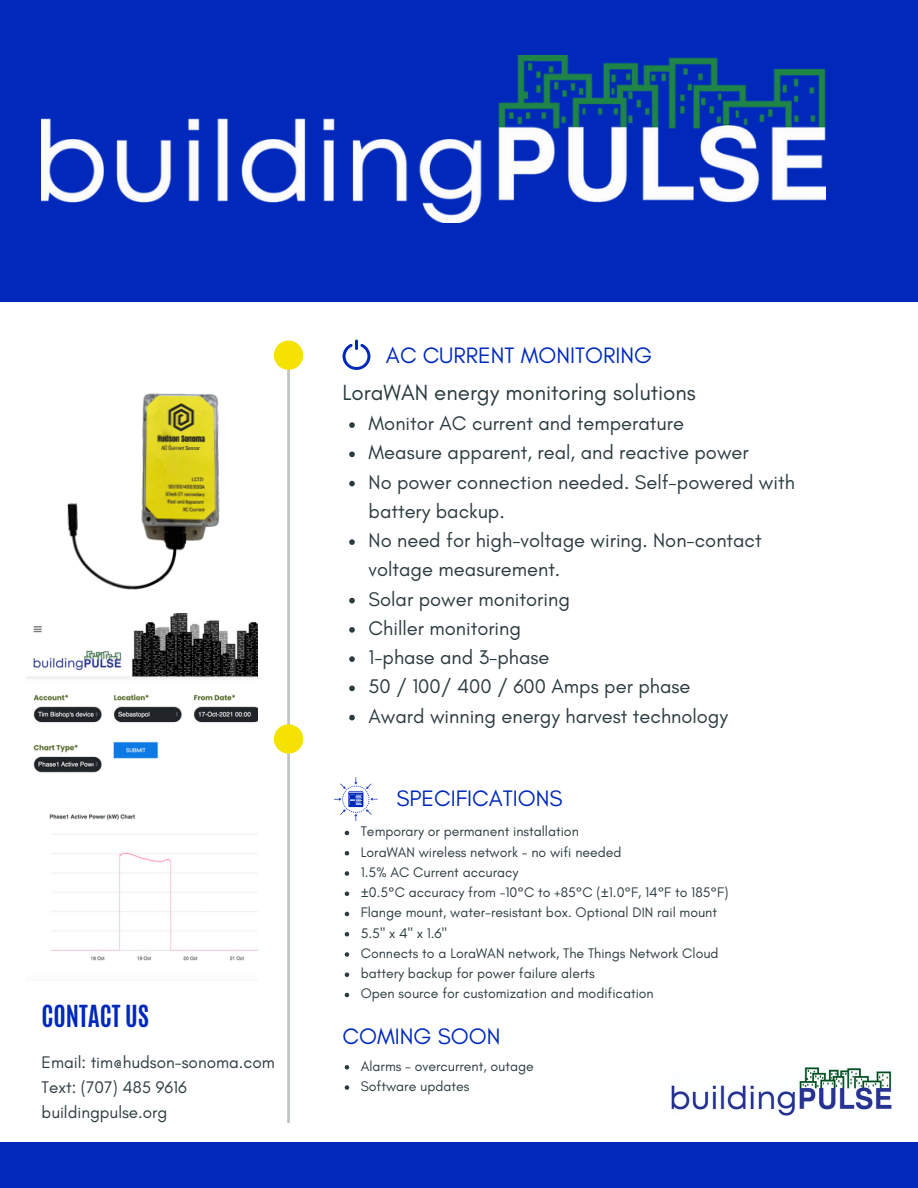
<style>
.page{position:relative;width:918px;height:1188px;background:#fff}
.page>*{position:absolute;margin:0;border:0;box-sizing:border-box;transform-origin:0 0}
.t1{font:700 25.35px "Antonio";color:#0029bb}
.t2{font:22.8px "Glacial Indifference";color:#0029bb}
.t3{font:22.35px "Glacial Indifference";color:#2c3b40}
.t4{font:20.1px/29.2px "Glacial Indifference";color:#2c3b40}
.t5{font:17.1px "Glacial Indifference";color:#2c3b40}
.t6{font:14.1px "Glacial Indifference";color:#2c3b40}
.s1{font-family:"Noto Sans"}
</style>
<div class="page">
<div style="left:0;top:0;width:918px;height:302px;background:#0029bb"></div>
<div style="left:0;top:1142px;width:918px;height:46px;background:#0029bb"></div>
<svg style="left:274px;top:341px;width:29px;height:782px"></svg>
<img style="left:671px;top:1067px;width:221px;height:49px">
<img style="left:42px;top:55px;width:784px;height:168px">
<img style="left:67px;top:393px;width:153px;height:197px">
<svg style="left:334px;top:777px;width:44px;height:44px"></svg>
<svg style="left:343px;top:340px;width:27px;height:30px"></svg>
<svg style="left:345px;top:831px;width:4px;height:4px"></svg>
<svg style="left:345px;top:851px;width:4px;height:4px"></svg>
<svg style="left:345px;top:871px;width:4px;height:5px"></svg>
<svg style="left:345px;top:891px;width:4px;height:5px"></svg>
<svg style="left:345px;top:912px;width:4px;height:4px"></svg>
<svg style="left:345px;top:932px;width:4px;height:4px"></svg>
<svg style="left:345px;top:952px;width:4px;height:5px"></svg>
<svg style="left:345px;top:972px;width:4px;height:5px"></svg>
<svg style="left:345px;top:993px;width:4px;height:4px"></svg>
<svg style="left:345px;top:1065px;width:4px;height:5px"></svg>
<svg style="left:345px;top:1085px;width:4px;height:5px"></svg>
<svg style="left:349px;top:422px;width:6px;height:6px"></svg>
<svg style="left:349px;top:452px;width:6px;height:5px"></svg>
<svg style="left:349px;top:481px;width:6px;height:5px"></svg>
<svg style="left:349px;top:539px;width:6px;height:6px"></svg>
<svg style="left:349px;top:598px;width:6px;height:5px"></svg>
<svg style="left:349px;top:627px;width:6px;height:6px"></svg>
<svg style="left:349px;top:656px;width:6px;height:6px"></svg>
<svg style="left:349px;top:686px;width:6px;height:5px"></svg>
<svg style="left:349px;top:715px;width:6px;height:5px"></svg>
<img style="left:27px;top:613px;width:230px;height:348px">
<p class="t1" style="left:42px;top:998px;width:109px">CONTACT US</p>
<p class="t5" style="left:42px;top:1052px;width:235px">Email: tim@hudson-sonoma.com</p>
<p class="t5" style="left:42px;top:1077px;width:147px">Text: (707) 485 9616</p>
<p class="t5" style="left:42px;top:1102px;width:127px">buildingpulse.org</p>
<p class="t2" style="left:386px;top:342px;width:268px">AC CURRENT MONITORING</p>
<p class="t3" style="left:342px;top:379px;width:355px">LoraWAN energy monitoring solutions</p>
<p class="t4" style="left:369px;top:409px;width:317px">Monitor AC current and temperature</p>
<p class="t4" style="left:369px;top:438px;width:382px">Measure apparent, real, and reactive power</p>
<p class="t4" style="left:369px;top:467px;width:428px">No power connection needed. Self-powered with battery backup.</p>
<p class="t4" style="left:369px;top:526px;width:395px">No need for high-voltage wiring. Non-contact voltage measurement.</p>
<p class="t4" style="left:369px;top:584px;width:203px">Solar power monitoring</p>
<p class="t4" style="left:369px;top:613px;width:154px">Chiller monitoring</p>
<p class="t4" style="left:369px;top:643px;width:182px">1-phase and 3-phase</p>
<p class="t4" style="left:369px;top:672px;width:323px">50 / 100/ 400 / 600 Amps per phase</p>
<p class="t4" style="left:369px;top:701px;width:361px">Award winning energy harvest technology</p>
<p class="t2" style="left:396px;top:784px;width:168px">SPECIFICATIONS</p>
<p class="t6" style="left:361px;top:823px;width:220px">Temporary or permanent installation</p>
<p class="t6" style="left:361px;top:843px;width:262px">LoraWAN wireless network - no wifi needed</p>
<p class="t6" style="left:361px;top:863px;width:159px">1.5% AC Current accuracy</p>
<p class="t6" style="left:361px;top:884px;width:369px"><span class="s1">±</span>0.5°C accuracy from -10°C to +85°C (<span class="s1">±</span>1.0°F, 14°F to 185°F)</p>
<p class="t6" style="left:361px;top:904px;width:358px">Flange mount, water-resistant box. Optional DIN rail mount</p>
<p class="t6" style="left:361px;top:924px;width:88px">5.5" x 4" x 1.6"</p>
<p class="t6" style="left:361px;top:944px;width:359px">Connects to a LoraWAN network, The Things Network Cloud</p>
<p class="t6" style="left:361px;top:965px;width:235px">battery backup for power failure alerts</p>
<p class="t6" style="left:361px;top:985px;width:295px">Open source for customization and modification</p>
<p class="t2" style="left:342px;top:1022px;width:160px">COMING SOON</p>
<p class="t6" style="left:361px;top:1057px;width:175px">Alarms - overcurrent, outage</p>
<p class="t6" style="left:361px;top:1078px;width:110px">Software updates</p>
</div>
